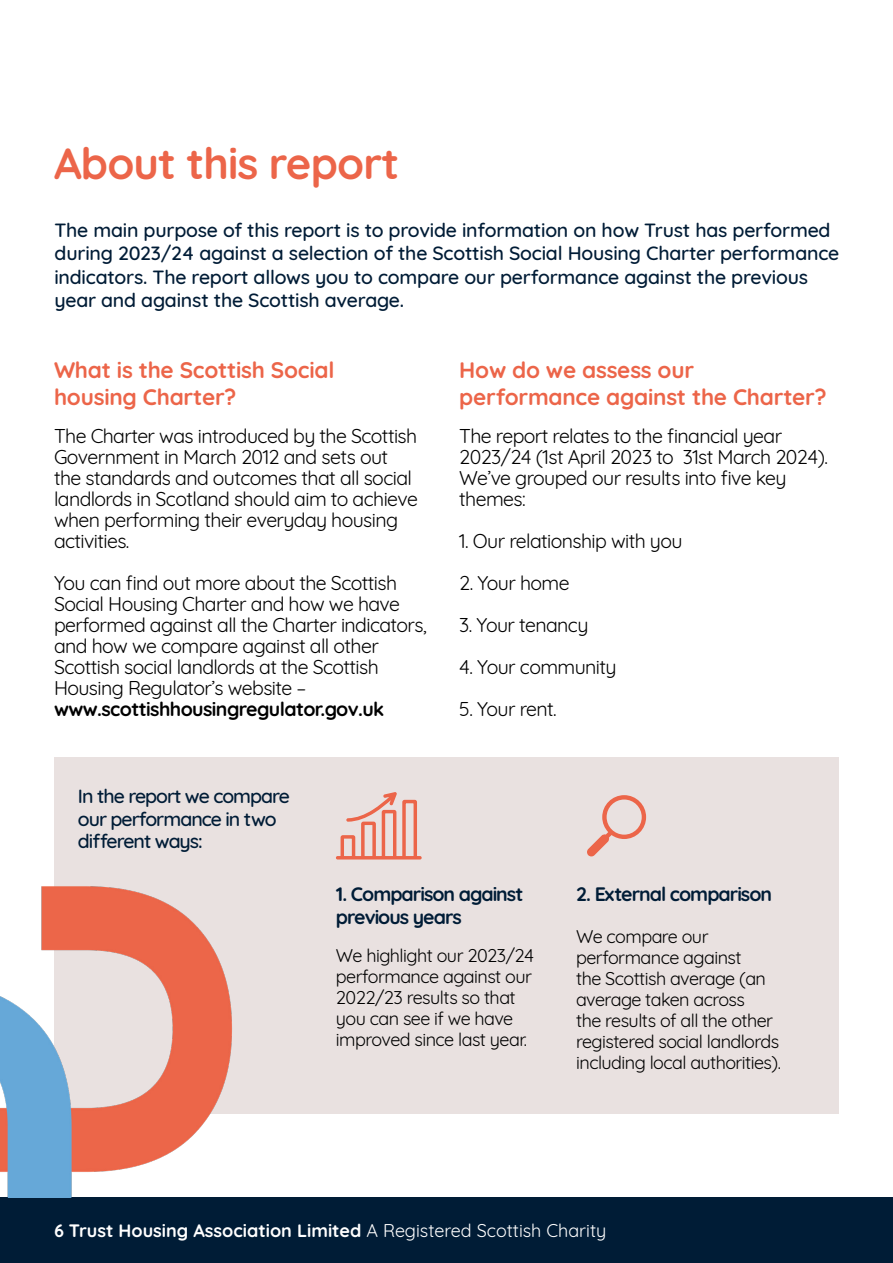
<style>
.page{position:relative;width:893px;height:1263px;background:#fff}
.page>*{position:absolute;margin:0;border:0;box-sizing:border-box;transform-origin:0 0}
.t1{font:700 43.5px "Quicksand";letter-spacing:-.02em;color:#ec6549}
.t2{font:700 22.5px/27px "Quicksand";letter-spacing:-.01em;color:#ec6549}
.t3{font:19.5px/21px "Quicksand";letter-spacing:-.03em;color:#000}
.t4{font:500 19.5px/23.4px "Quicksand";letter-spacing:-.01em;color:#001c36}
.t5{font:500 19.5px/22.5px "Quicksand";letter-spacing:-.05em;color:#001c36}
.t6{font:700 19.5px/22.5px "Quicksand";letter-spacing:-.05em;color:#001c36}
.t7{font:700 19.5px "Quicksand";letter-spacing:-.03em;color:#000}
.t8{font:18px/21px "Quicksand";letter-spacing:-.03em;color:#000}
.t9{font:700 18px "Quicksand";color:#fff}
.s1{font-weight:400}
</style>
<div class="page">
<div style="left:55px;top:758px;width:784px;height:356px;background:#e9e1e0"></div>
<div style="left:0;top:1198px;width:893px;height:65px;background:#001c36"></div>
<svg style="left:336px;top:792px;width:86px;height:67px"></svg>
<svg style="left:587px;top:795px;width:59px;height:62px"></svg>
<img style="left:0;top:876px;width:261px;height:322px">
<h1 class="t1" style="left:54px;top:130px;width:347px">About this report</h1>
<p class="t4" style="left:54px;top:216px;width:786px">The main purpose of this report is to provide information on how Trust has performed during 2023/24 against a selection of the Scottish Social Housing Charter performance indicators. The report allows you to compare our performance against the previous year and against the Scottish average.</p>
<p class="t2" style="left:54px;top:355px;width:282px">What is the Scottish Social housing Charter?</p>
<p class="t3" style="left:54px;top:423px;width:365px">The Charter was introduced by the Scottish Government in March 2012 and sets out the standards and outcomes that all social landlords in Scotland should aim to achieve when performing their everyday housing activities.</p>
<p class="t3" style="left:54px;top:570px;width:374px">You can find out more about the Scottish Social Housing Charter and how we have performed against all the Charter indicators, and how we compare against all other Scottish social landlords at the Scottish Housing Regulator’s website –</p>
<p class="t7" style="left:54px;top:694px;width:332px">www.scottishhousingregulator.gov.uk</p>
<p class="t5" style="left:78px;top:783px;width:214px">In the report we compare our performance in two different ways:</p>
<p class="t2" style="left:459px;top:355px;width:369px">How do we assess our performance against the Charter?</p>
<p class="t3" style="left:459px;top:423px;width:370px">The report relates to the financial year<br>2023/24 (1st April 2023 to 31st March 2024).<br>We’ve grouped our results into five key themes:</p>
<p class="t3" style="left:459px;top:528px;width:225px">1. Our relationship with you</p>
<p class="t3" style="left:459px;top:570px;width:112px">2. Your home</p>
<p class="t3" style="left:459px;top:612px;width:131px">3. Your tenancy</p>
<p class="t3" style="left:459px;top:654px;width:159px">4. Your community</p>
<p class="t3" style="left:459px;top:696px;width:99px">5. Your rent.</p>
<p class="t6" style="left:336px;top:881px;width:189px">1. Comparison against previous years</p>
<p class="t6" style="left:576px;top:881px;width:198px">2. External comparison</p>
<p class="t8" style="left:336px;top:943px;width:200px">We highlight our 2023/24 performance against our<br>2022/23 results so that you can see if we have improved since last year.</p>
<p class="t8" style="left:576px;top:924px;width:206px">We compare our performance against<br>the Scottish average (an average taken across<br>the results of all the other registered social landlords including local authorities).</p>
<p class="t9" style="left:54px;top:1217px;width:554px">6 Trust Housing Association Limited <span class="s1">A Registered Scottish Charity</span></p>
</div>
